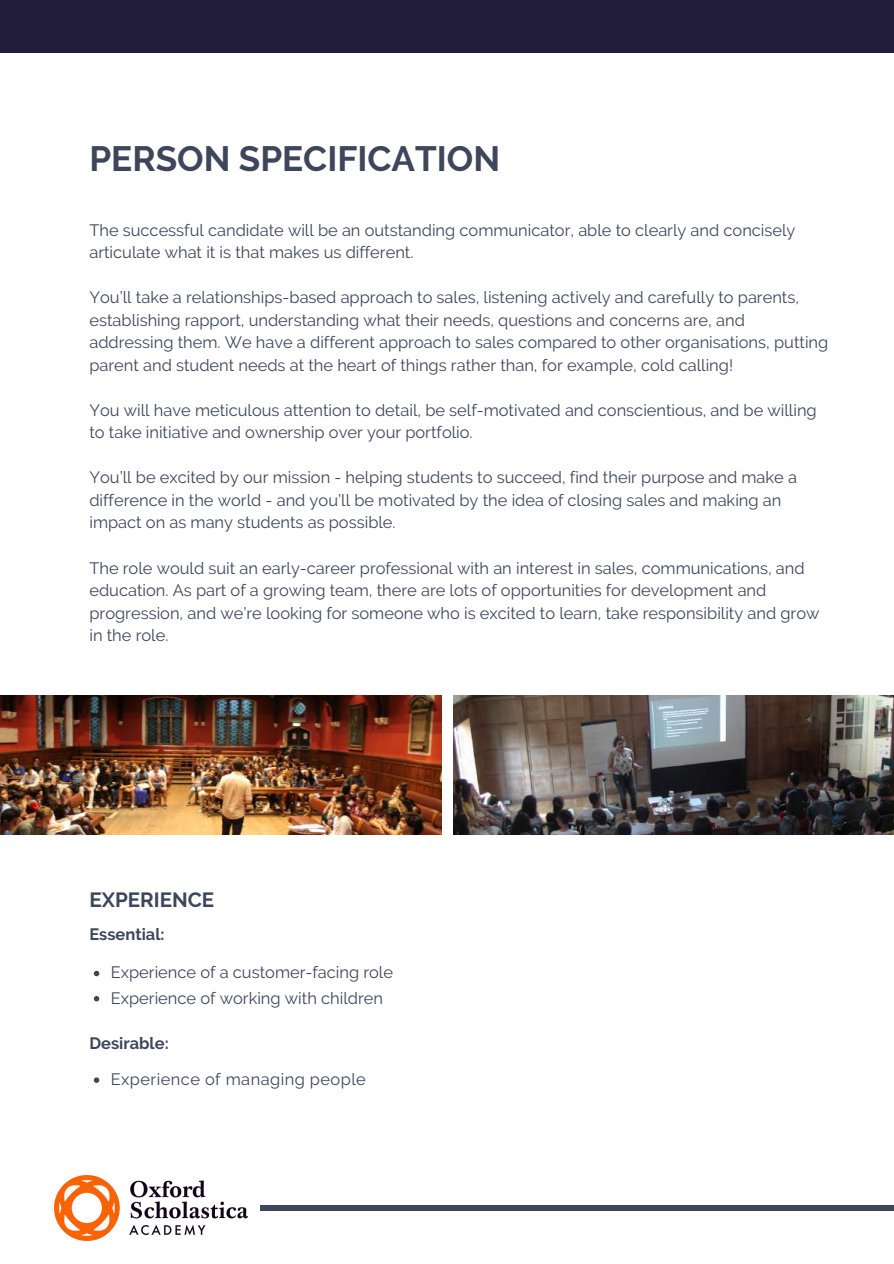
<style>
.page{position:relative;width:894px;height:1264px;background:#fff}
.page>*{position:absolute;margin:0;border:0;box-sizing:border-box;transform-origin:0 0}
.t1{font:700 35.1px "Raleway";color:#3d465a}
.t2{font:700 20.55px "Raleway";color:#3d465a}
.t3{font:16.5px/22.5px "Raleway";color:#3d465a}
.t4{font:16.5px "Raleway";letter-spacing:.025em;color:#3d465a}
.t5{font:700 16.5px "Raleway";color:#3d465a}
</style>
<div class="page">
<img style="left:55px;top:1175px;width:192px;height:65px">
<div style="left:260px;top:1204px;width:633px;height:6px;background:#3d465a"></div>
<div style="left:0;top:0;width:893px;height:53px;background:#221c3b"></div>
<svg style="left:94px;top:970px;width:5px;height:6px"></svg>
<svg style="left:94px;top:996px;width:5px;height:5px"></svg>
<svg style="left:94px;top:1077px;width:5px;height:5px"></svg>
<img style="left:0;top:695px;width:441px;height:139px">
<img style="left:453px;top:695px;width:440px;height:139px">
<h1 class="t1" style="left:89px;top:138px;width:412px">PERSON SPECIFICATION</h1>
<p class="t3" style="left:89px;top:218px;width:707px">The successful candidate will be an outstanding communicator, able to clearly and concisely articulate what it is that makes us different.</p>
<p class="t3" style="left:89px;top:286px;width:740px">You’ll take a relationships-based approach to sales, listening actively and carefully to parents, establishing rapport, understanding what their needs, questions and concerns are, and addressing them. We have a different approach to sales compared to other organisations, putting parent and student needs at the heart of things rather than, for example, cold calling!</p>
<p class="t3" style="left:89px;top:399px;width:728px">You will have meticulous attention to detail, be self-motivated and conscientious, and be willing to take initiative and ownership over your portfolio.</p>
<p class="t3" style="left:89px;top:466px;width:709px">You’ll be excited by our mission - helping students to succeed, find their purpose and make a difference in the world - and you’ll be motivated by the idea of closing sales and making an impact on as many students as possible.</p>
<p class="t3" style="left:89px;top:556px;width:731px">The role would suit an early-career professional with an interest in sales, communications, and education. As part of a growing team, there are lots of opportunities for development and progression, and we’re looking for someone who is excited to learn, take responsibility and grow in the role.</p>
<p class="t2" style="left:89px;top:887px;width:126px">EXPERIENCE</p>
<p class="t5" style="left:89px;top:924px;width:77px">Essential:</p>
<p class="t3" style="left:111px;top:960px;width:284px;line-height:25.2px">Experience of a customer-facing role<br>Experience of working with children</p>
<p class="t5" style="left:89px;top:1033px;width:81px">Desirable:</p>
<p class="t4" style="left:111px;top:1069px;width:256px">Experience of managing people</p>
</div>
